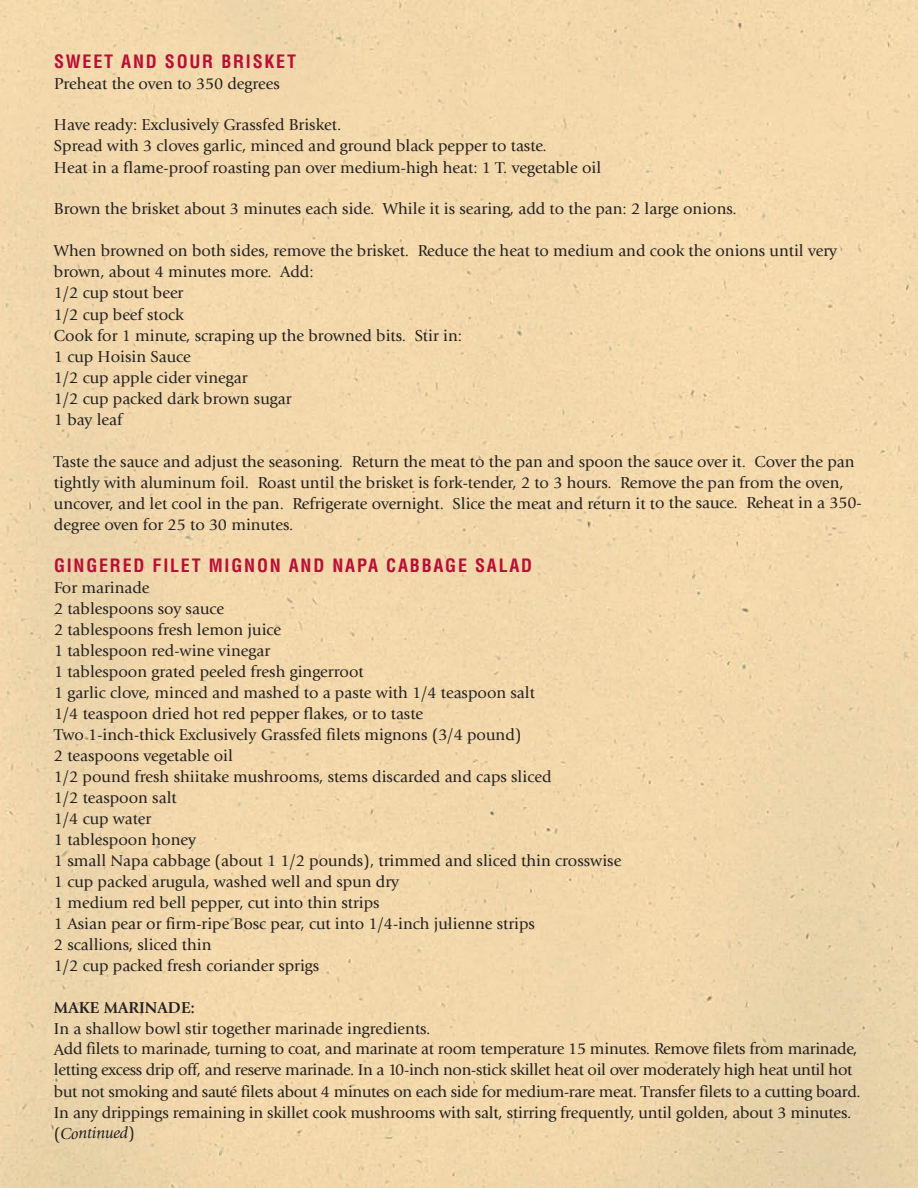
<style>
.page{position:relative;width:918px;height:1188px;background:#f2d8ab}
.page>*{position:absolute;margin:0;border:0;box-sizing:border-box;transform-origin:0 0}
.t1{font:700 condensed 18px "Helvetica LT";letter-spacing:.1em;color:#b90f36}
.t2{font:16.5px/21px "Giovanni";color:#231f20}
.t3{font:700 16.5px "Giovanni";color:#231f20}
.s1{font-style:italic}
</style>
<div class="page">
<p class="t1" style="left:54px;top:51px;width:244px">SWEET AND SOUR BRISKET</p>
<p class="t2" style="left:54px;top:74px;width:227px">Preheat the oven to 350 degrees</p>
<p class="t2" style="left:54px;top:116px;width:549px">Have ready: Exclusively Grassfed Brisket.<br>Spread with 3 cloves garlic, minced and ground black pepper to taste.<br>Heat in a flame-proof roasting pan over medium-high heat: 1 T. vegetable oil</p>
<p class="t2" style="left:54px;top:200px;width:684px">Brown the brisket about 3 minutes each side. While it is searing, add to the pan: 2 large onions.</p>
<p class="t2" style="left:54px;top:242px;width:785px">When browned on both sides, remove the brisket. Reduce the heat to medium and cook the onions until very brown, about 4 minutes more. Add:<br>1/2 cup stout beer<br>1/2 cup beef stock<br>Cook for 1 minute, scraping up the browned bits. Stir in:<br>1 cup Hoisin Sauce<br>1/2 cup apple cider vinegar<br>1/2 cup packed dark brown sugar<br>1 bay leaf</p>
<p class="t2" style="left:54px;top:452px;width:809px">Taste the sauce and adjust the seasoning. Return the meat to the pan and spoon the sauce over it. Cover the pan tightly with aluminum foil. Roast until the brisket is fork-tender, 2 to 3 hours. Remove the pan from the oven, uncover, and let cool in the pan. Refrigerate overnight. Slice the meat and return it to the sauce. Reheat in a 350- degree oven for 25 to 30 minutes.</p>
<p class="t1" style="left:54px;top:555px;width:480px">GINGERED FILET MIGNON AND NAPA CABBAGE SALAD</p>
<p class="t2" style="left:54px;top:578px;width:569px">For marinade<br>2 tablespoons soy sauce<br>2 tablespoons fresh lemon juice<br>1 tablespoon red-wine vinegar<br>1 tablespoon grated peeled fresh gingerroot<br>1 garlic clove, minced and mashed to a paste with 1/4 teaspoon salt<br>1/4 teaspoon dried hot red pepper flakes, or to taste<br>Two 1-inch-thick Exclusively Grassfed filets mignons (3/4 pound)<br>2 teaspoons vegetable oil<br>1/2 pound fresh shiitake mushrooms, stems discarded and caps sliced<br>1/2 teaspoon salt<br>1/4 cup water<br>1 tablespoon honey<br>1 small Napa cabbage (about 1 1/2 pounds), trimmed and sliced thin crosswise 1 cup packed arugula, washed well and spun dry<br>1 medium red bell pepper, cut into thin strips<br>1 Asian pear or firm-ripe Bosc pear, cut into 1/4-inch julienne strips<br>2 scallions, sliced thin<br>1/2 cup packed fresh coriander sprigs</p>
<p class="t3" style="left:54px;top:1001px;width:143px">MAKE MARINADE:</p>
<p class="t2" style="left:54px;top:1019px;width:808px">In a shallow bowl stir together marinade ingredients.<br>Add filets to marinade, turning to coat, and marinate at room temperature 15 minutes. Remove filets from marinade, letting excess drip off, and reserve marinade. In a 10-inch non-stick skillet heat oil over moderately high heat until hot but not smoking and sauté filets about 4 minutes on each side for medium-rare meat. Transfer filets to a cutting board.<br>In any drippings remaining in skillet cook mushrooms with salt, stirring frequently, until golden, about 3 minutes. (<span class="s1">Continued</span>)</p>
</div>
